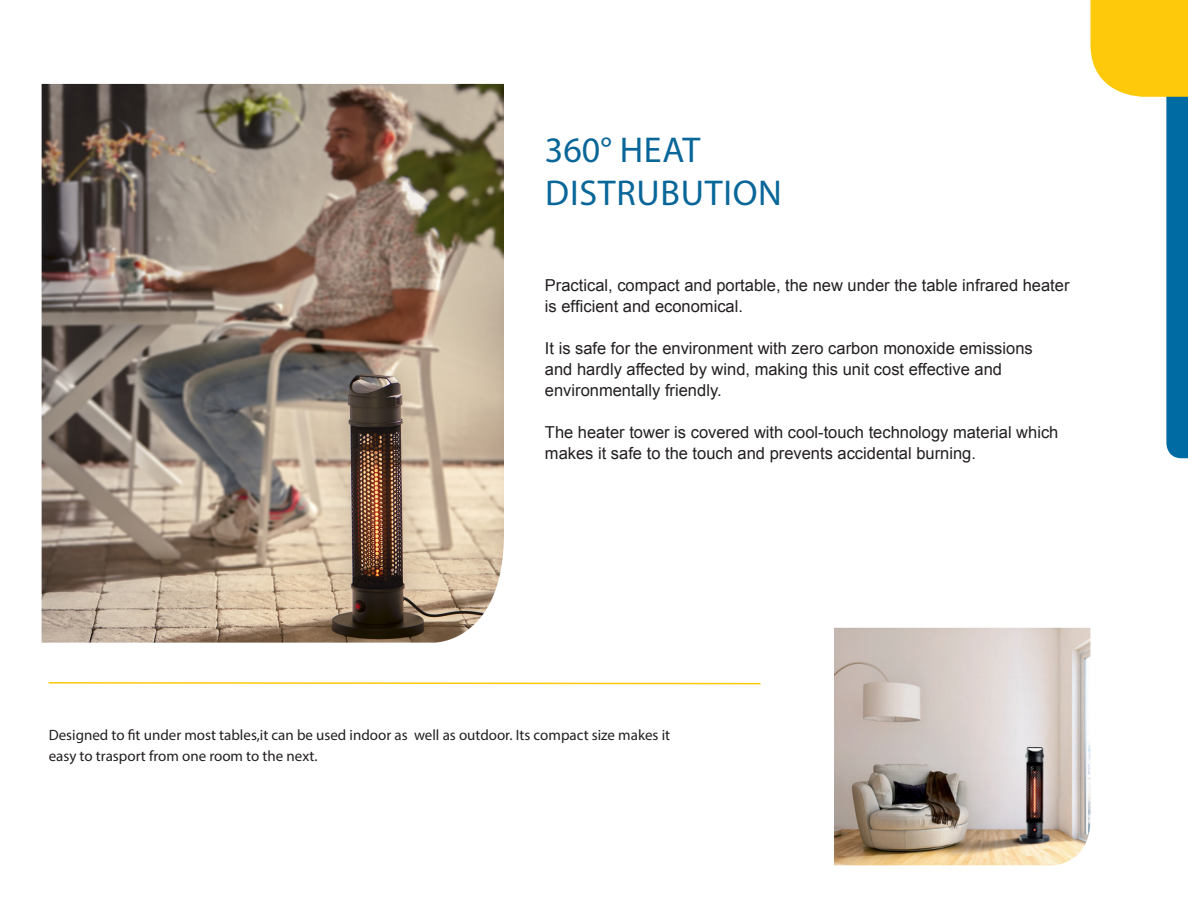
<style>
.page{position:relative;width:1188px;height:918px;background:#fff}
.page>*{position:absolute;margin:0;border:0;box-sizing:border-box;transform-origin:0 0}
.Heading_1{font:36px "Myriad Pro";letter-spacing:.02em;color:#096699}
.Body_Text{font:16.5px "Arial";color:#231f20}
.Body_Text-2{font:15px/21px "Myriad Pro";color:#231f20}
</style>
<div class="page">
<svg style="left:1090px;top:0;width:98px;height:458px"></svg>
<svg style="left:48px;top:682px;width:713px;height:3px"></svg>
<img style="left:834px;top:628px;width:256px;height:237px">
<img style="left:42px;top:84px;width:462px;height:559px">
<p class="Heading_1" style="left:545px;top:128px;width:157px">360° HEAT</p>
<p class="Heading_1" style="left:545px;top:171px;width:238px">DISTRUBUTION</p>
<p class="Body_Text" style="left:545px;top:275px;width:526px">Practical, compact and portable, the new under the table infrared heater</p>
<p class="Body_Text" style="left:545px;top:296px;width:200px">is efficient and economical.</p>
<p class="Body_Text" style="left:545px;top:338px;width:489px">It is safe for the environment with zero carbon monoxide emissions</p>
<p class="Body_Text" style="left:545px;top:359px;width:459px">and hardly affected by wind, making this unit cost effective and</p>
<p class="Body_Text" style="left:545px;top:380px;width:178px">environmentally friendly.</p>
<p class="Body_Text" style="left:545px;top:422px;width:515px">The heater tower is covered with cool-touch technology material which</p>
<p class="Body_Text" style="left:545px;top:443px;width:433px">makes it safe to the touch and prevents accidental burning.</p>
<p class="Body_Text-2" style="left:49px;top:724px;width:623px">Designed to fit under most tables,it can be used indoor as well as outdoor. Its compact size makes it easy to trasport from one room to the next.</p>
</div>
